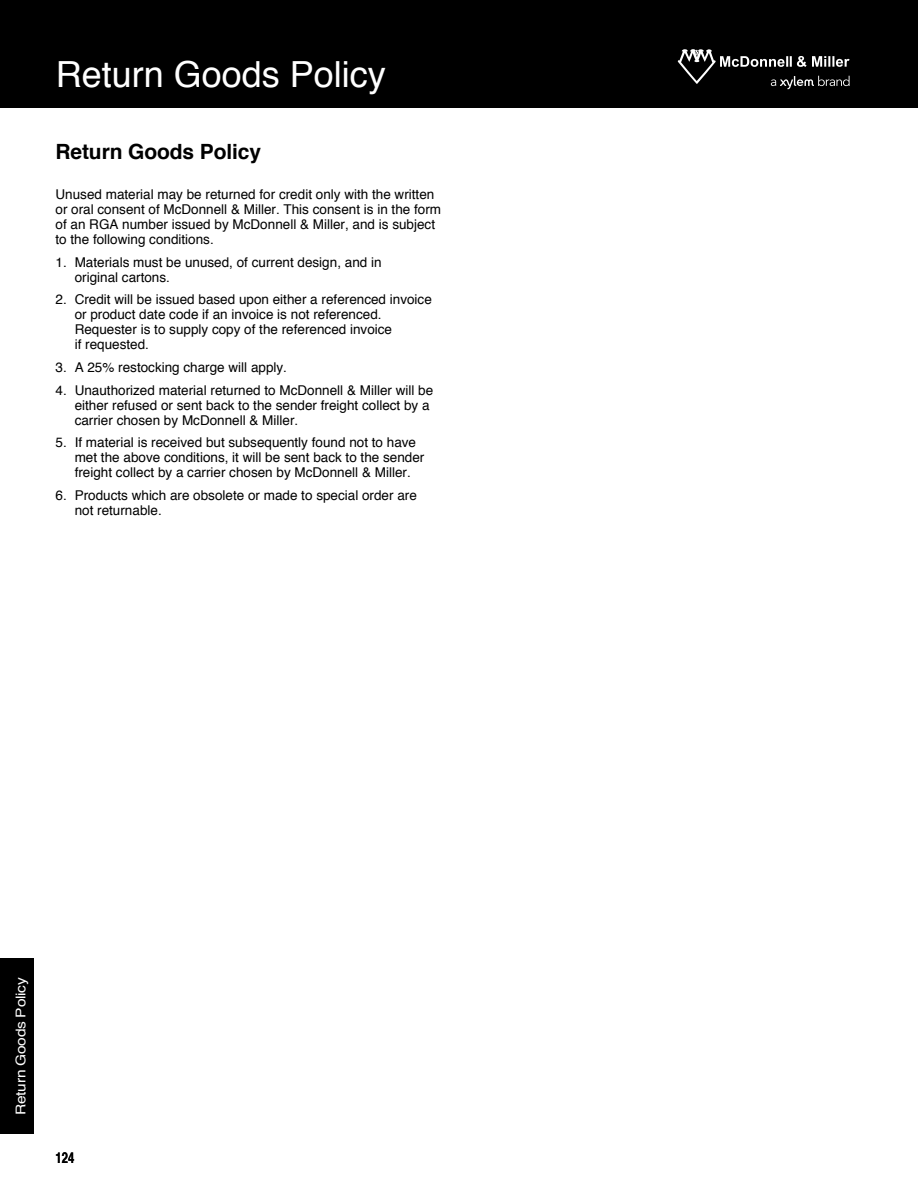
<style>
.page{position:relative;width:918px;height:1188px;background:#fff}
.page>*{position:absolute;margin:0;border:0;box-sizing:border-box;transform-origin:0 0}
.t1{font:36px "Helvetica";color:#fff}
.t2{font:700 21px "Helvetica";letter-spacing:-.005em;color:#000}
.t3{font:700 15px "Helvetica";color:#000;scale:.75 1}
.t4{font:13.5px/15px "Helvetica";color:#000}
.t5{font:13.5px "Helvetica";letter-spacing:-.015em;color:#fff;scale:1.15 1}
</style>
<div class="page">
<div style="left:0;top:0;width:918px;height:108px;background:#000"></div>
<svg style="left:678px;top:49px;width:172px;height:40px"></svg>
<div style="left:0;top:958px;width:34px;height:176px;background:#000"></div>
<h1 class="t1" style="left:56px;top:59px;width:332px">Return Goods Policy</h1>
<h2 class="t2" style="left:56px;top:143px;width:207px">Return Goods Policy</h2>
<p class="t4" style="left:56px;top:188px;width:387px">Unused material may be returned for credit only with the written or oral consent of McDonnell &amp; Miller. This consent is in the form of an RGA number issued by McDonnell &amp; Miller, and is subject to the following conditions.</p>
<p class="t4" style="left:75px;top:256px;width:308px;text-indent:-19px">1. Materials must be unused, of current design, and in original cartons.</p>
<p class="t4" style="left:75px;top:293px;width:359px;text-indent:-19px">2. Credit will be issued based upon either a referenced invoice or product date code if an invoice is not referenced.<br>Requester is to supply copy of the referenced invoice<br>if requested.</p>
<p class="t4" style="left:56px;top:361px;width:233px">3. A 25% restocking charge will apply.</p>
<p class="t4" style="left:75px;top:383px;width:360px;text-indent:-19px">4. Unauthorized material returned to McDonnell &amp; Miller will be either refused or sent back to the sender freight collect by a carrier chosen by McDonnell &amp; Miller.</p>
<p class="t4" style="left:75px;top:436px;width:351px;text-indent:-19px">5. If material is received but subsequently found not to have met the above conditions, it will be sent back to the sender freight collect by a carrier chosen by McDonnell &amp; Miller.</p>
<p class="t4" style="left:75px;top:489px;width:344px;text-indent:-19px">6. Products which are obsolete or made to special order are not returnable.</p>
<p class="t5" style="left:15px;top:1115px;width:121px;rotate:-90deg">Return Goods Policy</p>
<p class="t3" style="left:56px;top:1152px;width:27px">124</p>
</div>
